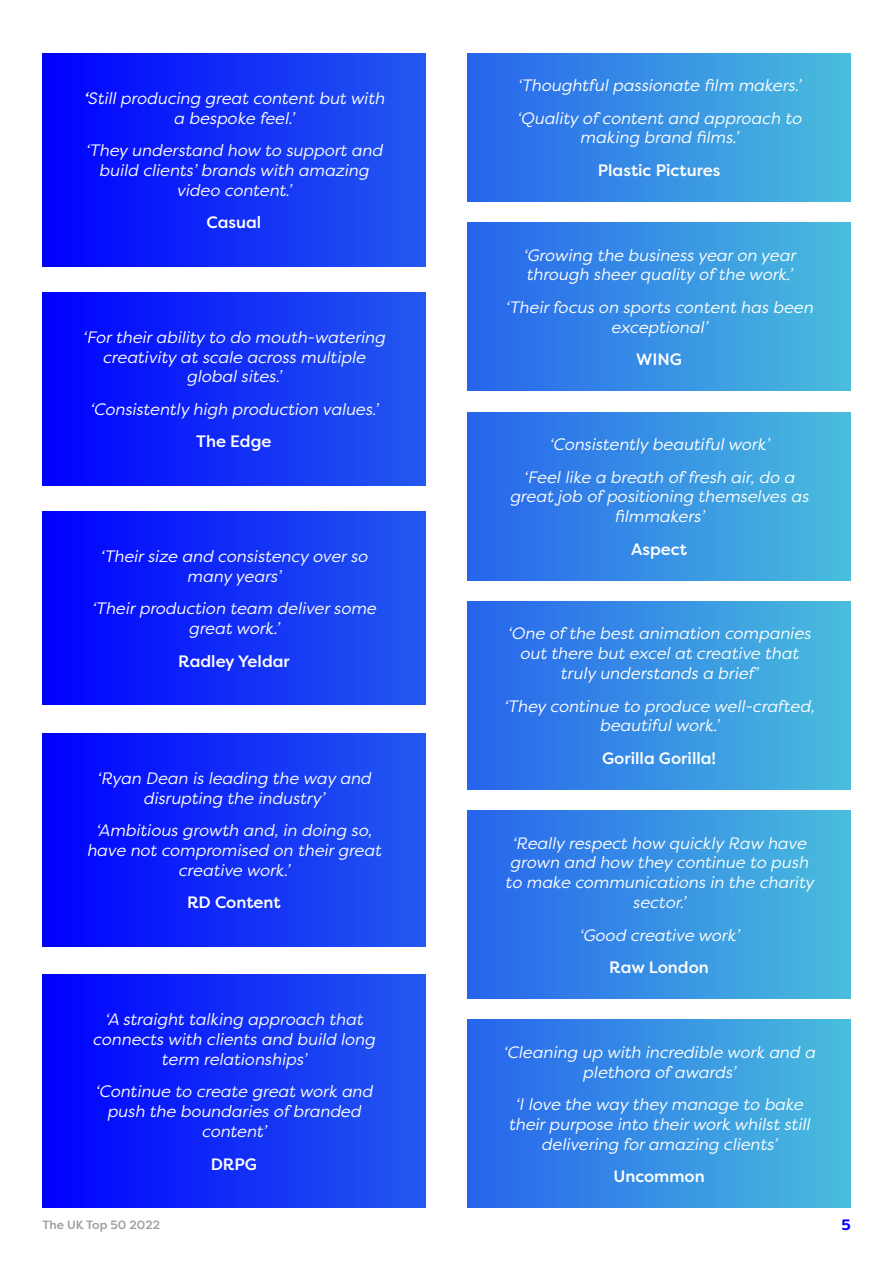
<style>
.page{position:relative;width:893px;height:1263px;background:#fff}
.page>*{position:absolute;margin:0;border:0;box-sizing:border-box;transform-origin:0 0}
.t1{font:italic 16.5px/19.8px "Filson Pro";color:#fff;text-align:center}
.t2{font:500 16.5px "Filson Pro";color:#fff}
.t3{font:700 15px "Filson Pro";color:#00f}
.t4{font:500 12px "Filson Pro";color:#9d9d9c}
.s1{font-weight:500}
</style>
<div class="page">
<div style="left:43px;top:53px;width:382px;height:214px;background:linear-gradient(to right,#00f,#2259ef)"></div>
<div style="left:43px;top:292px;width:382px;height:194px;background:linear-gradient(to right,#00f,#2259ef)"></div>
<div style="left:43px;top:511px;width:382px;height:194px;background:linear-gradient(to right,#00f,#2259ef)"></div>
<div style="left:43px;top:733px;width:382px;height:213px;background:linear-gradient(to right,#00f,#2259ef)"></div>
<div style="left:43px;top:974px;width:382px;height:234px;background:linear-gradient(to right,#00f,#2259ef)"></div>
<div style="left:468px;top:601px;width:382px;height:188px;background:linear-gradient(to right,#2764ed,#49bddc)"></div>
<div style="left:468px;top:53px;width:382px;height:148px;background:linear-gradient(to right,#2764ed,#49bddc)"></div>
<div style="left:468px;top:223px;width:382px;height:168px;background:linear-gradient(to right,#2764ed,#49bddc)"></div>
<div style="left:468px;top:811px;width:382px;height:188px;background:linear-gradient(to right,#2764ed,#49bddc)"></div>
<div style="left:468px;top:412px;width:382px;height:168px;background:linear-gradient(to right,#2764ed,#49bddc)"></div>
<div style="left:468px;top:1020px;width:382px;height:188px;background:linear-gradient(to right,#2764ed,#49bddc)"></div>
<p class="t1" style="left:83px;top:88px;width:302px"><span class="s1">‘</span>Still producing great content but with a bespoke feel.’</p>
<p class="t1" style="left:85px;top:140px;width:298px">‘They understand how to support and build clients’ brands with amazing video content.’</p>
<p class="t2" style="left:206px;top:211px;width:56px">Casual</p>
<p class="t1" style="left:83px;top:327px;width:304px">‘For their ability to do mouth-watering creativity at scale across multiple global sites.’</p>
<p class="t1" style="left:90px;top:399px;width:290px">‘Consistently high production values.’</p>
<p class="t2" style="left:196px;top:430px;width:77px">The Edge</p>
<p class="t1" style="left:100px;top:546px;width:269px">‘Their size and consistency over so many years’</p>
<p class="t1" style="left:92px;top:598px;width:286px">‘Their production team deliver some great work.’</p>
<p class="t2" style="left:178px;top:649px;width:113px">Radley Yeldar</p>
<p class="t1" style="left:97px;top:767px;width:276px">‘Ryan Dean is leading the way and disrupting the industry’</p>
<p class="t1" style="left:87px;top:820px;width:296px">‘Ambitious growth and, in doing so, have not compromised on their great creative work.’</p>
<p class="t2" style="left:187px;top:891px;width:95px">RD Content</p>
<p class="t1" style="left:93px;top:1009px;width:284px">‘A straight talking approach that connects with clients and build long term relationships’</p>
<p class="t1" style="left:95px;top:1081px;width:279px">‘Continue to create great work and push the boundaries of branded content’</p>
<p class="t2" style="left:211px;top:1152px;width:48px">DRPG</p>
<p class="t1" style="left:517px;top:69px;width:286px;line-height:32.5px;text-align:left">‘Thoughtful passionate film makers.’ ‘Quality of content and approach to</p>
<p class="t1" style="left:580px;top:127px;width:160px">making brand films.’</p>
<p class="t2" style="left:598px;top:159px;width:124px">Plastic Pictures</p>
<p class="t1" style="left:523px;top:244px;width:274px;text-align:left">‘Growing the business year on year through sheer quality of the work.’</p>
<p class="t1" style="left:505px;top:297px;width:309px">‘Their focus on sports content has been exceptional’</p>
<p class="t2" style="left:636px;top:348px;width:48px">WING</p>
<p class="t1" style="left:524px;top:427px;width:272px;line-height:32.5px">‘Consistently beautiful work’<br>‘Feel like a breath of fresh air, do a</p>
<p class="t1" style="left:510px;top:486px;width:300px">great job of positioning themselves as filmmakers’</p>
<p class="t2" style="left:631px;top:537px;width:57px">Aspect</p>
<p class="t1" style="left:508px;top:623px;width:305px">‘One of the best animation companies out there but excel at creative that truly understands a brief’</p>
<p class="t1" style="left:504px;top:695px;width:312px">‘They continue to produce well-crafted, beautiful work.’</p>
<p class="t2" style="left:602px;top:747px;width:116px">Gorilla Gorilla!</p>
<p class="t1" style="left:505px;top:832px;width:310px">‘Really respect how quickly Raw have grown and how they continue to push to make communications in the charity sector.’</p>
<p class="t1" style="left:579px;top:924px;width:162px">‘Good creative work’</p>
<p class="t2" style="left:609px;top:956px;width:101px">Raw London</p>
<p class="t1" style="left:503px;top:1042px;width:313px">‘Cleaning up with incredible work and a plethora of awards’</p>
<p class="t1" style="left:508px;top:1094px;width:303px">‘I love the way they manage to bake their purpose into their work whilst still delivering for amazing clients’</p>
<p class="t2" style="left:613px;top:1165px;width:93px">Uncommon</p>
<p class="t4" style="left:43px;top:1217px;width:119px">The UK Top 50 2022</p>
<p class="t3" style="left:841px;top:1215px;width:11px">5</p>
</div>
